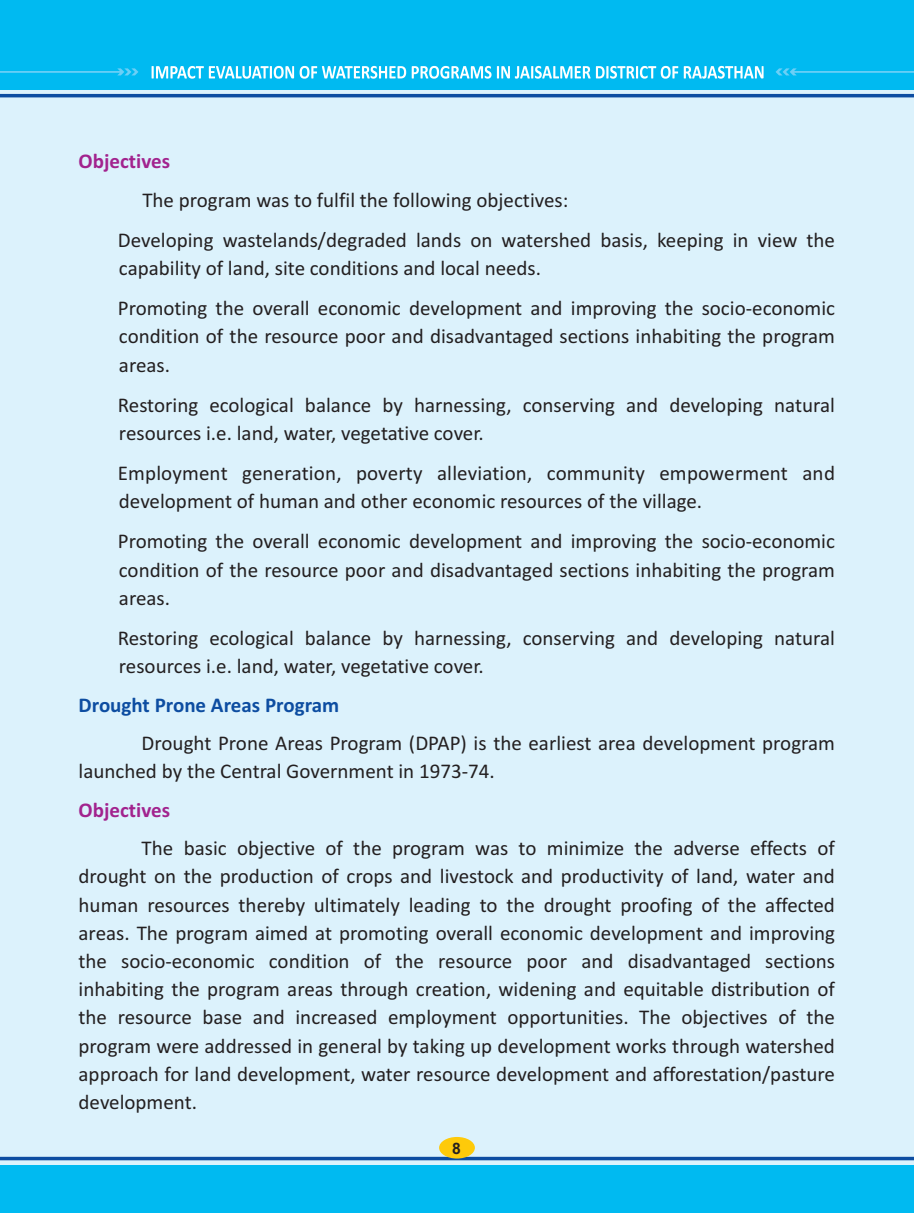
<style>
.page{position:relative;width:914px;height:1213px;background:#dcf2fc}
.page>*{position:absolute;margin:0;border:0;box-sizing:border-box;transform-origin:0 0}
.t1{font:21px/28.2px "Calibri";color:#231f20}
.t2{font:700 21px "Calibri";color:#0d4da1}
.t3{font:700 21px "Calibri";color:#a2238e}
.t4{font:700 15.75px "Arial";color:#231f20}
</style>
<div class="page">
<div style="left:0;top:1165px;width:914px;height:48px;background:#00baf1"></div>
<hr style="left:0;top:1157px;width:914px;height:3px;background:#0d4da1">
<div style="left:439px;top:1137px;width:36px;height:21px;background:#feca0a;border-radius:50%"></div>
<div style="left:0;top:0;width:914px;height:90px;background:#00baf1"></div>
<hr style="left:0;top:94px;width:914px;height:3px;background:#0d4da1">
<svg style="left:0;top:68px;width:138px;height:7px"></svg>
<svg style="left:775px;top:68px;width:139px;height:7px"></svg>
<svg style="left:151px;top:66px;width:612px;height:13px"></svg>
<p class="t3" style="left:79px;top:153px;width:93px">Objectives</p>
<p class="t1" style="left:118px;top:181px;width:718px;line-height:40.1px;text-indent:25px">The program was to fulfil the following objectives:<br>Developing wastelands/degraded lands on watershed basis, keeping in view the</p>
<p class="t1" style="left:118px;top:250px;width:718px;line-height:40.1px">capability of land, site conditions and local needs.<br>Promoting the overall economic development and improving the socio-economic</p>
<p class="t1" style="left:119px;top:324px;width:717px">condition of the resource poor and disadvantaged sections inhabiting the program areas.</p>
<p class="t1" style="left:118px;top:392px;width:718px">Restoring ecological balance by harnessing, conserving and developing natural resources i.e. land, water, vegetative cover.</p>
<p class="t1" style="left:118px;top:461px;width:718px">Employment generation, poverty alleviation, community empowerment and development of human and other economic resources of the village.</p>
<p class="t1" style="left:118px;top:529px;width:718px;text-align:justify">Promoting the overall economic development and improving the socio-economic condition of the resource poor and disadvantaged sections inhabiting the program areas.</p>
<p class="t1" style="left:118px;top:626px;width:718px">Restoring ecological balance by harnessing, conserving and developing natural resources i.e. land, water, vegetative cover.</p>
<p class="t2" style="left:79px;top:696px;width:262px">Drought Prone Areas Program</p>
<p class="t1" style="left:79px;top:731px;width:758px;text-indent:63px">Drought Prone Areas Program (DPAP) is the earliest area development program launched by the Central Government in 1973-74.</p>
<p class="t3" style="left:79px;top:801px;width:93px">Objectives</p>
<p class="t1" style="left:79px;top:836px;width:758px;text-align:justify;text-indent:63px">The basic objective of the program was to minimize the adverse effects of drought on the production of crops and livestock and productivity of land, water and human resources thereby ultimately leading to the drought proofing of the affected areas. The program aimed at promoting overall economic development and improving the socio-economic condition of the resource poor and disadvantaged sections inhabiting the program areas through creation, widening and equitable distribution of the resource base and increased employment opportunities. The objectives of the program were addressed in general by taking up development works through watershed approach for land development, water resource development and afforestation/pasture development.</p>
<p class="t4" style="left:452px;top:1142px;width:10px">8</p>
</div>
